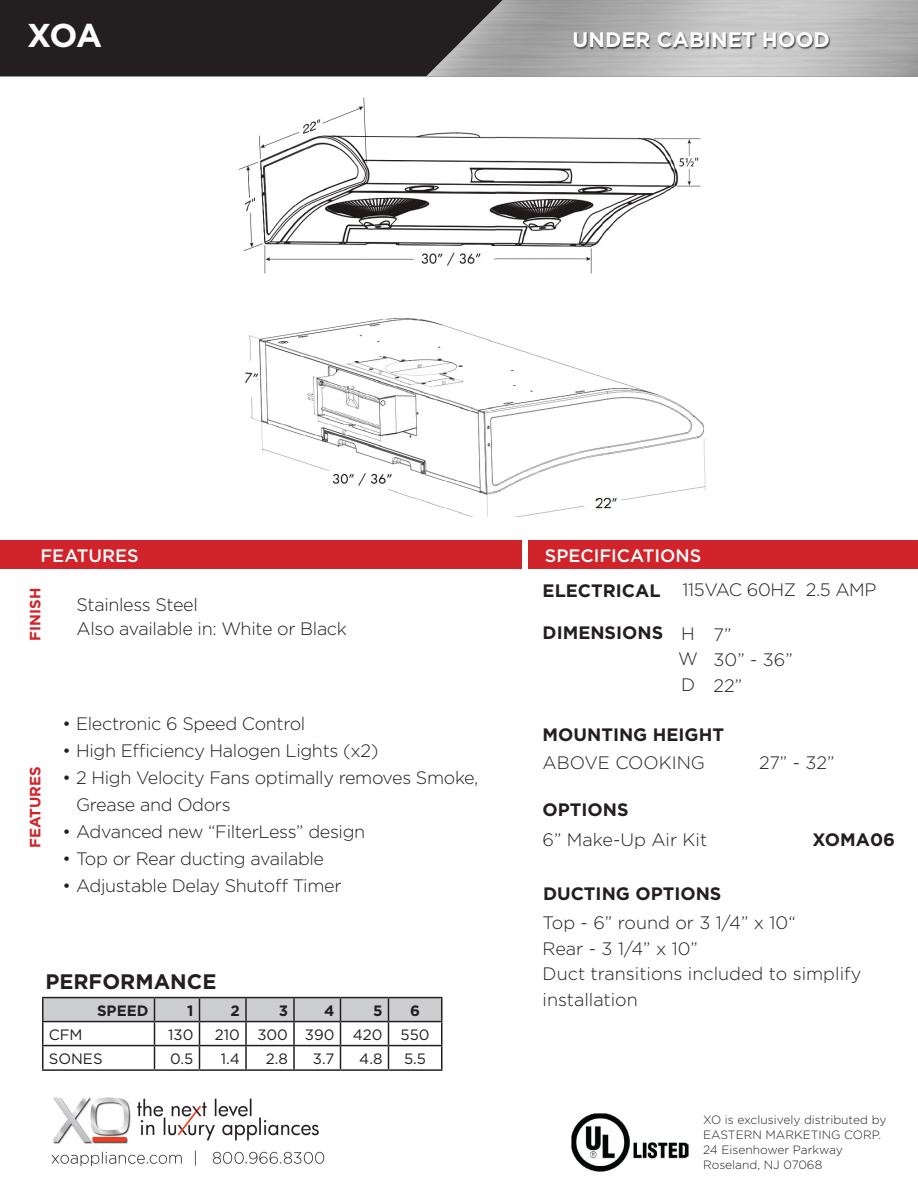
<style>
.page{position:relative;width:918px;height:1188px;background:#fff}
.page>*{position:absolute;margin:0;border:0;box-sizing:border-box;transform-origin:0 0}
.t1{font:700 33px "Gotham";color:#fff}
.t2{font:700 21px "Gotham";color:#fff}
.t3{font:700 21px "Gotham";color:#231f20}
.t4{font:300 18px/27px "Gotham";letter-spacing:-.02em;color:#231f20}
.t5{font:300 18px/25.5px "Gotham";color:#231f20}
.t6{font:700 18px "Gotham";color:#231f20}
.t7{font:500 18px "Gotham";color:#fff}
.t8{font:15px "Gotham";color:#231f20}
.t9{font:700 15px "Gotham";color:#d1232a}
.t10{font:700 15px "Gotham";color:#231f20}
.t11{font:300 12px/15px "Gotham";color:#231f20}
</style>
<div class="page">
<div style="left:0;top:0;width:426px;height:76px;background:#231f20"></div>
<img style="left:426px;top:0;width:492px;height:76px">
<div style="left:574px;top:32px;width:257px;height:18px;background:#231f20;opacity:.75"></div>
<img style="left:238px;top:97px;width:468px;height:419px">
<div style="left:0;top:540px;width:522px;height:29px;background:#d1232a"></div>
<div style="left:528px;top:540px;width:390px;height:29px;background:#d1232a"></div>
<img style="left:51px;top:1097px;width:274px;height:70px">
<img style="left:572px;top:1113px;width:117px;height:59px">
<hr style="left:42px;top:997px;width:112px;height:1px;background:#231f20">
<hr style="left:42px;top:998px;width:2px;height:23px;background:#231f20">
<hr style="left:154px;top:997px;width:46px;height:1px;background:#231f20">
<hr style="left:200px;top:997px;width:46px;height:1px;background:#231f20">
<hr style="left:246px;top:997px;width:48px;height:1px;background:#231f20">
<hr style="left:294px;top:997px;width:46px;height:1px;background:#231f20">
<hr style="left:340px;top:997px;width:48px;height:1px;background:#231f20">
<hr style="left:388px;top:997px;width:54px;height:1px;background:#231f20">
<hr style="left:42px;top:1021px;width:112px;height:1px;background:#231f20">
<hr style="left:42px;top:1022px;width:2px;height:23px;background:#231f20">
<hr style="left:42px;top:1045px;width:112px;height:1px;background:#231f20">
<hr style="left:42px;top:1046px;width:2px;height:23px;background:#231f20">
<svg style="left:43px;top:998px;width:399px;height:71px"></svg>
<hr style="left:42px;top:1069px;width:112px;height:2px;background:#231f20">
<hr style="left:154px;top:1069px;width:46px;height:2px;background:#231f20">
<hr style="left:200px;top:1069px;width:46px;height:2px;background:#231f20">
<hr style="left:246px;top:1069px;width:48px;height:2px;background:#231f20">
<hr style="left:294px;top:1069px;width:46px;height:2px;background:#231f20">
<hr style="left:340px;top:1069px;width:48px;height:2px;background:#231f20">
<hr style="left:388px;top:1069px;width:54px;height:2px;background:#231f20">
<p class="t1" style="left:27px;top:14px;width:77px">XOA</p>
<p class="t2" style="left:573px;top:26px;width:259px">UNDER CABINET HOOD</p>
<p class="t7" style="left:40px;top:543px;width:100px">FEATURES</p>
<p class="t7" style="left:545px;top:543px;width:158px">SPECIFICATIONS</p>
<p class="t9" style="left:25px;top:641px;width:54px;rotate:-90deg">FINISH</p>
<p class="t4" style="left:76px;top:591px;width:123px">Stainless Steel</p>
<p class="t4" style="left:76px;top:615px;width:272px">Also available in: White or Black</p>
<p class="t9" style="left:25px;top:848px;width:83px;rotate:-90deg">FEATURES</p>
<p class="t4" style="left:63px;top:710px;width:244px">• Electronic 6 Speed Control</p>
<p class="t4" style="left:63px;top:737px;width:317px">• High Efficiency Halogen Lights (x2)</p>
<p class="t4" style="left:76px;top:764px;width:404px;text-indent:-14px">• 2 High Velocity Fans optimally removes Smoke,<br>Grease and Odors</p>
<p class="t4" style="left:63px;top:818px;width:304px">• Advanced new “FilterLess” design</p>
<p class="t4" style="left:63px;top:845px;width:263px">• Top or Rear ducting available</p>
<p class="t4" style="left:63px;top:872px;width:280px">• Adjustable Delay Shutoff Timer</p>
<p class="t3" style="left:45px;top:967px;width:173px">PERFORMANCE</p>
<p class="t10" style="left:97px;top:1000px;width:53px">SPEED</p>
<p class="t10" style="left:187px;top:1000px;width:8px">1</p>
<p class="t10" style="left:231px;top:1000px;width:11px">2</p>
<p class="t10" style="left:279px;top:1000px;width:11px">3</p>
<p class="t10" style="left:324px;top:1000px;width:12px">4</p>
<p class="t10" style="left:373px;top:1000px;width:11px">5</p>
<p class="t10" style="left:410px;top:1000px;width:11px">6</p>
<p class="t8" style="left:49px;top:1025px;width:35px">CFM</p>
<p class="t8" style="left:168px;top:1025px;width:27px">130</p>
<p class="t8" style="left:215px;top:1025px;width:27px">210</p>
<p class="t8" style="left:257px;top:1025px;width:32px">300</p>
<p class="t8" style="left:305px;top:1025px;width:31px">390</p>
<p class="t8" style="left:353px;top:1025px;width:31px">420</p>
<p class="t8" style="left:401px;top:1025px;width:31px">550</p>
<p class="t8" style="left:49px;top:1049px;width:55px">SONES</p>
<p class="t8" style="left:170px;top:1049px;width:25px">0.5</p>
<p class="t8" style="left:221px;top:1049px;width:21px">1.4</p>
<p class="t8" style="left:266px;top:1049px;width:24px">2.8</p>
<p class="t8" style="left:313px;top:1049px;width:23px">3.7</p>
<p class="t8" style="left:359px;top:1049px;width:25px">4.8</p>
<p class="t8" style="left:404px;top:1049px;width:24px">5.5</p>
<p class="t6" style="left:543px;top:579px;width:119px">ELECTRICAL</p>
<p class="t6" style="left:543px;top:621px;width:122px">DIMENSIONS</p>
<p class="t4" style="left:683px;top:576px;width:196px">115VAC 60HZ 2.5 AMP</p>
<p class="t4" style="left:681px;top:619px;width:15px">H</p>
<p class="t4" style="left:678px;top:645px;width:21px">W</p>
<p class="t4" style="left:681px;top:670px;width:16px">D</p>
<p class="t4" style="left:714px;top:620px;width:19px">7”</p>
<p class="t4" style="left:714px;top:646px;width:81px">30” - 36”</p>
<p class="t4" style="left:714px;top:671px;width:30px">22”</p>
<p class="t6" style="left:543px;top:723px;width:183px">MOUNTING HEIGHT</p>
<p class="t5" style="left:543px;top:749px;width:164px">ABOVE COOKING</p>
<p class="t4" style="left:759px;top:748px;width:77px">27” - 32”</p>
<p class="t6" style="left:543px;top:798px;width:88px">OPTIONS</p>
<p class="t5" style="left:543px;top:826px;width:166px">6” Make-Up Air Kit</p>
<p class="t6" style="left:813px;top:828px;width:84px">XOMA06</p>
<p class="t6" style="left:543px;top:882px;width:180px">DUCTING OPTIONS</p>
<p class="t5" style="left:543px;top:910px;width:255px">Top - 6” round or 3 1/4” x 10“</p>
<p class="t4" style="left:543px;top:934px;width:157px">Rear - 3 1/4” x 10”</p>
<p class="t5" style="left:543px;top:961px;width:320px">Duct transitions included to simplify installation</p>
<p class="t11" style="left:703px;top:1112px;width:185px">XO is exclusively distributed by<br>EASTERN MARKETING CORP.</p>
<p class="t11" style="left:703px;top:1142px;width:141px">24 Eisenhower Parkway</p>
<p class="t11" style="left:703px;top:1157px;width:121px">Roseland, NJ 07068</p>
</div>
